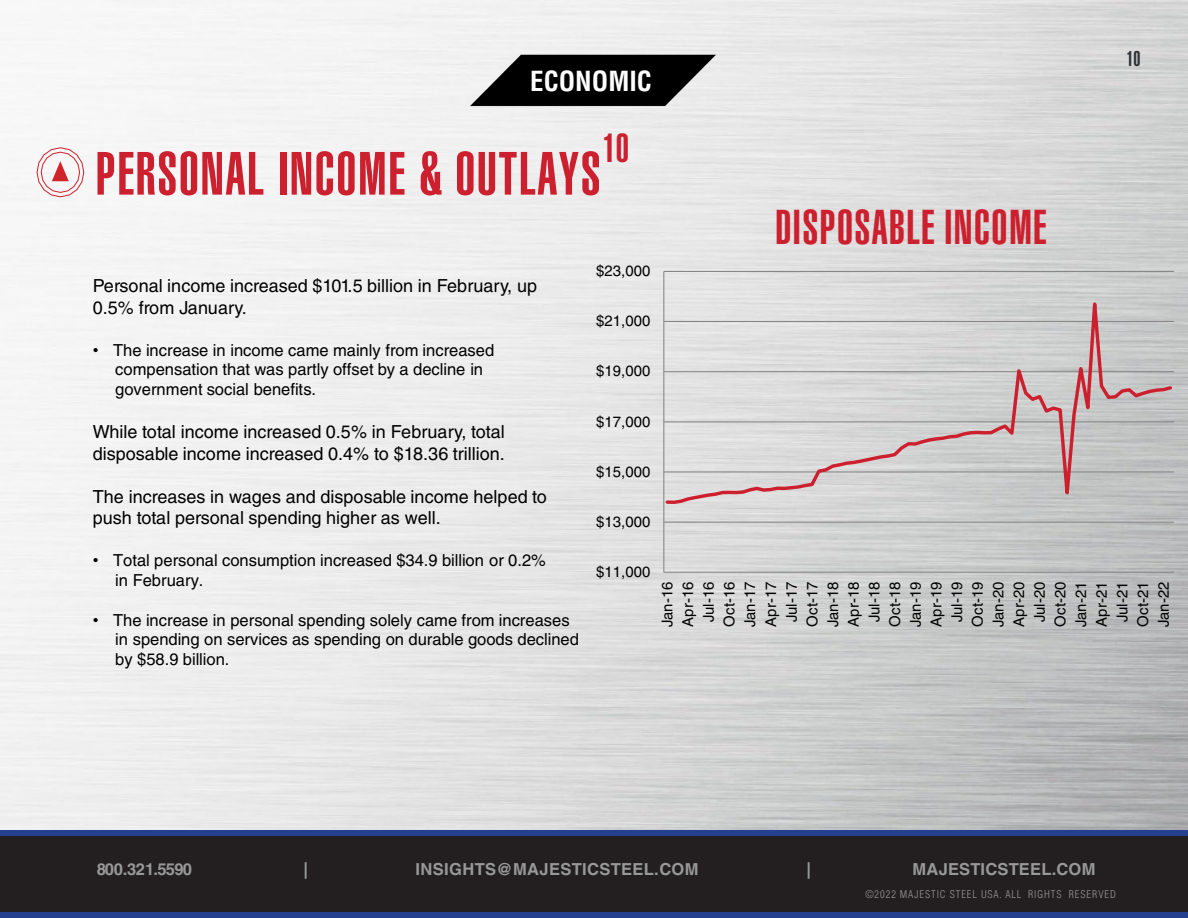
<style>
.page{position:relative;width:1188px;height:918px;background:#fff}
.page>*{position:absolute;margin:0;border:0;box-sizing:border-box;transform-origin:0 0}
.t1{font:60px "Helvetica LT Std Ultra Comp";letter-spacing:.025em;color:#cd202f}
.t2{font:48px "Helvetica LT Std Ultra Comp";letter-spacing:.03em;color:#cd202f}
.t3{font:39.9px "Helvetica LT Std Ultra Comp";color:#cd202f}
.t4{font:700 condensed 27px "Helvetica LT Std";color:#fff}
.t5{font:21px "Helvetica LT Std Ultra Comp";color:#303335}
.t6{font:18px "Helvetica LT Std";letter-spacing:.005em;color:#000}
.t7{font:16.5px "Helvetica LT Std";color:#000}
.t8{font:700 16.5px "Helvetica LT Std";letter-spacing:.015em;color:#989899}
.t9{font:700 16.5px "Helvetica LT Std";letter-spacing:-.045em;color:#989899}
.t10{font:15px "Helvetica LT Std";letter-spacing:.005em;color:#000}
.t11{font:300 condensed 10.5px "Helvetica LT Std";letter-spacing:.09em;color:#989899}
.s1{font-family:"Arial"}
</style>
<div class="page">
<img style="left:469px;top:26px;width:250px;height:106px">
<div style="left:0;top:833px;width:1188px;height:82px;background:#231f20"></div>
<div style="left:0;top:912px;width:1188px;height:6px;background:#25408f"></div>
<div style="left:0;top:830px;width:1188px;height:6px;background:#25408f"></div>
<svg style="left:36px;top:147px;width:49px;height:51px"></svg>
<hr style="left:663px;top:271px;width:1px;height:301px;background:#868686">
<hr style="left:664px;top:572px;width:510px;height:1px;background:#868686">
<svg style="left:664px;top:271px;width:511px;height:261px;background:#d1cdcd"></svg>
<h1 class="t4" style="left:530px;top:64px;width:123px">ECONOMIC</h1>
<p class="t5" style="left:1126px;top:47px;width:16px">10</p>
<h1 class="t3" style="left:603px;top:125px;width:28px">10</h1>
<h1 class="t1" style="left:96px;top:139px;width:506px">PERSONAL INCOME &amp; OUTLAYS</h1>
<h1 class="t6" style="left:93px;top:275px;width:446px">Personal income increased $101.5 billion in February, up</h1>
<h1 class="t6" style="left:93px;top:297px;width:156px">0.5% from January.</h1>
<p class="t7" style="left:93px;top:340px;width:403px"><span class="s1">•</span> The increase in income came mainly from increased</p>
<h1 class="t7" style="left:115px;top:360px;width:369px">compensation that was partly offset by a decline in</h1>
<h1 class="t7" style="left:115px;top:380px;width:202px">government social benefits.</h1>
<h1 class="t6" style="left:93px;top:421px;width:414px">While total income increased 0.5% in February, total</h1>
<h1 class="t6" style="left:93px;top:443px;width:414px">disposable income increased 0.4% to $18.36 trillion.</h1>
<h1 class="t6" style="left:93px;top:486px;width:456px">The increases in wages and disposable income helped to</h1>
<h1 class="t6" style="left:93px;top:508px;width:349px">push total personal spending higher as well.</h1>
<p class="t7" style="left:93px;top:551px;width:455px"><span class="s1">•</span> Total personal consumption increased $34.9 billion or 0.2%</p>
<h1 class="t7" style="left:115px;top:571px;width:90px">in February.</h1>
<p class="t7" style="left:93px;top:610px;width:478px"><span class="s1">•</span> The increase in personal spending solely came from increases</p>
<h1 class="t7" style="left:115px;top:630px;width:465px">in spending on services as spending on durable goods declined</h1>
<h1 class="t7" style="left:115px;top:650px;width:116px">by $58.9 billion.</h1>
<p class="t10" style="left:596px;top:262px;width:56px">$23,000</p>
<p class="t10" style="left:596px;top:312px;width:56px">$21,000</p>
<p class="t10" style="left:596px;top:362px;width:56px">$19,000</p>
<p class="t10" style="left:596px;top:413px;width:56px">$17,000</p>
<p class="t10" style="left:596px;top:463px;width:56px">$15,000</p>
<p class="t10" style="left:596px;top:513px;width:56px">$13,000</p>
<p class="t10" style="left:596px;top:563px;width:56px">$11,000</p>
<p class="t2" style="left:775px;top:199px;width:273px">DISPOSABLE INCOME</p>
<p class="t10" style="left:659px;top:627px;width:47px;rotate:-90deg">Jan-16</p>
<p class="t10" style="left:679px;top:627px;width:47px;rotate:-90deg">Apr-16</p>
<p class="t10" style="left:700px;top:622px;width:42px;rotate:-90deg">Jul-16</p>
<p class="t10" style="left:721px;top:627px;width:47px;rotate:-90deg">Oct-16</p>
<p class="t10" style="left:741px;top:627px;width:47px;rotate:-90deg">Jan-17</p>
<p class="t10" style="left:762px;top:627px;width:47px;rotate:-90deg">Apr-17</p>
<p class="t10" style="left:783px;top:622px;width:42px;rotate:-90deg">Jul-17</p>
<p class="t10" style="left:803px;top:627px;width:47px;rotate:-90deg">Oct-17</p>
<p class="t10" style="left:824px;top:627px;width:47px;rotate:-90deg">Jan-18</p>
<p class="t10" style="left:845px;top:627px;width:47px;rotate:-90deg">Apr-18</p>
<p class="t10" style="left:865px;top:622px;width:42px;rotate:-90deg">Jul-18</p>
<p class="t10" style="left:886px;top:627px;width:47px;rotate:-90deg">Oct-18</p>
<p class="t10" style="left:907px;top:627px;width:47px;rotate:-90deg">Jan-19</p>
<p class="t10" style="left:928px;top:627px;width:47px;rotate:-90deg">Apr-19</p>
<p class="t10" style="left:948px;top:622px;width:42px;rotate:-90deg">Jul-19</p>
<p class="t10" style="left:969px;top:627px;width:47px;rotate:-90deg">Oct-19</p>
<p class="t10" style="left:990px;top:627px;width:47px;rotate:-90deg">Jan-20</p>
<p class="t10" style="left:1010px;top:627px;width:47px;rotate:-90deg">Apr-20</p>
<p class="t10" style="left:1031px;top:622px;width:42px;rotate:-90deg">Jul-20</p>
<p class="t10" style="left:1052px;top:627px;width:47px;rotate:-90deg">Oct-20</p>
<p class="t10" style="left:1072px;top:627px;width:47px;rotate:-90deg">Jan-21</p>
<p class="t10" style="left:1093px;top:627px;width:47px;rotate:-90deg">Apr-21</p>
<p class="t10" style="left:1114px;top:622px;width:42px;rotate:-90deg">Jul-21</p>
<p class="t10" style="left:1134px;top:627px;width:47px;rotate:-90deg">Oct-21</p>
<p class="t10" style="left:1155px;top:627px;width:47px;rotate:-90deg">Jan-22</p>
<p class="t9" style="left:97px;top:859px;width:97px">800.321.5590</p>
<p class="t8" style="left:303px;top:859px;width:6px">|</p>
<p class="t8" style="left:415px;top:859px;width:285px">INSIGHTS@MAJESTICSTEEL.COM</p>
<p class="t8" style="left:807px;top:859px;width:6px">|</p>
<p class="t8" style="left:913px;top:859px;width:184px">MAJESTICSTEEL.COM</p>
<p class="t11" style="left:865px;top:888px;width:252px">©2022 MAJESTIC STEEL USA. ALL RIGHTS RESERVED</p>
</div>
